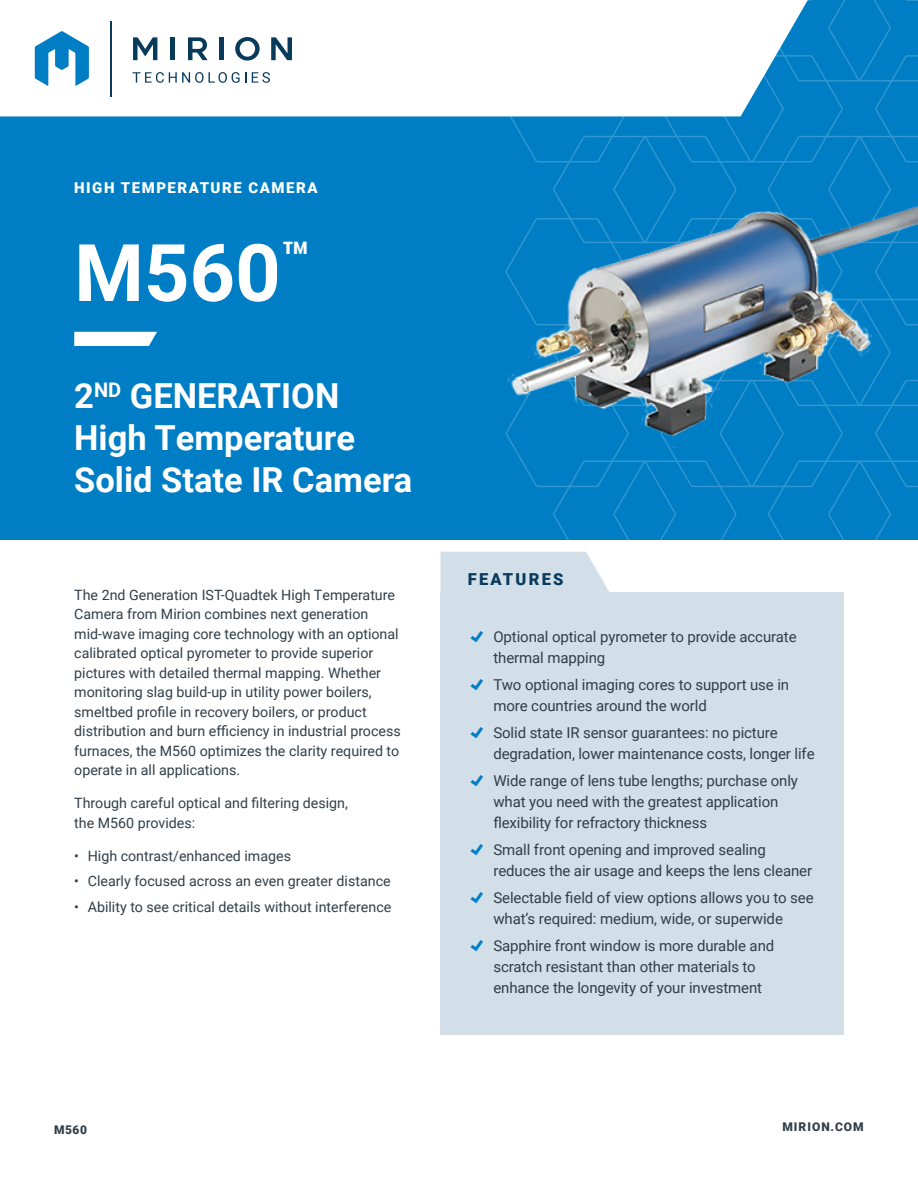
<style>
.page{position:relative;width:918px;height:1188px;background:#fff}
.page>*{position:absolute;margin:0;border:0;box-sizing:border-box;transform-origin:0 0}
.Cover_Title{font:700 79.5px "Roboto";color:#fff}
.H2_Subhead{font:700 34.5px/42px "Roboto";color:#fff}
.H3_Subhead{font:900 16.5px "Roboto";letter-spacing:.135em;color:#083a5c}
.t1{font:15px/21px "Roboto";letter-spacing:-.005em;color:#313e48}
.H3_Subhead-2{font:900 15px "Roboto";letter-spacing:.1em;color:#fff}
.Body{font:14.25px/19.5px "Roboto";color:#313e48}
.t2{font:900 12px "Roboto";letter-spacing:.085em;color:#313e48}
</style>
<div class="page">
<div style="left:0;top:0;width:918px;height:540px;background:#007ec5"></div>
<div style="left:0;top:0;width:440px;height:116px;background:#fff"></div>
<svg style="left:74px;top:332px;width:83px;height:14px"></svg>
<div style="left:440px;top:593px;width:404px;height:442px;background:#d2dfe8"></div>
<svg style="left:440px;top:0;width:478px;height:593px"></svg>
<svg style="left:35px;top:31px;width:54px;height:55px"></svg>
<svg style="left:133px;top:37px;width:24px;height:23px"></svg>
<div style="left:170px;top:37px;width:5px;height:23px;background:#083a5c"></div>
<svg style="left:188px;top:37px;width:20px;height:23px"></svg>
<hr style="left:219px;top:37px;width:4px;height:23px;background:#083a5c">
<svg style="left:235px;top:37px;width:25px;height:24px"></svg>
<svg style="left:271px;top:37px;width:21px;height:23px"></svg>
<hr style="left:110px;top:21px;width:2px;height:75px;background:#083a5c">
<svg style="left:132px;top:72px;width:114px;height:11px"></svg>
<svg style="left:252px;top:72px;width:18px;height:11px"></svg>
<img style="left:440px;top:126px;width:478px;height:388px">
<p class="H3_Subhead-2" style="left:74px;top:177px;width:245px">HIGH TEMPERATURE CAMERA</p>
<p class="Cover_Title" style="left:74px;top:217px;width:237px">M560<sup>™</sup></p>
<p class="H2_Subhead" style="left:74px;top:374px;width:340px">2<sup>ND</sup> GENERATION<br>High Temperature<br>Solid State IR Camera</p>
<p class="Body" style="left:74px;top:585px;width:328px">The 2nd Generation IST-Quadtek High Temperature Camera from Mirion combines next generation mid-wave imaging core technology with an optional calibrated optical pyrometer to provide superior pictures with detailed thermal mapping. Whether monitoring slag build-up in utility power boilers, smeltbed profile in recovery boilers, or product distribution and burn efficiency in industrial process furnaces, the M560 optimizes the clarity required to operate in all applications.</p>
<p class="Body" style="left:74px;top:793px;width:275px">Through careful optical and filtering design, the M560 provides:</p>
<p class="Body" style="left:74px;top:846px;width:218px">• High contrast/enhanced images</p>
<p class="Body" style="left:74px;top:871px;width:318px">• Clearly focused across an even greater distance</p>
<p class="Body" style="left:74px;top:897px;width:319px">• Ability to see critical details without interference</p>
<p class="H3_Subhead" style="left:468px;top:567px;width:97px">FEATURES</p>
<p class="t1" style="left:493px;top:626px;width:305px">Optional optical pyrometer to provide accurate thermal mapping</p>
<p class="t1" style="left:493px;top:674px;width:297px">Two optional imaging cores to support use in more countries around the world</p>
<p class="t1" style="left:493px;top:722px;width:323px">Solid state IR sensor guarantees: no picture degradation, lower maintenance costs, longer life</p>
<p class="t1" style="left:493px;top:770px;width:306px">Wide range of lens tube lengths; purchase only what you need with the greatest application flexibility for refractory thickness</p>
<p class="t1" style="left:493px;top:839px;width:320px">Small front opening and improved sealing reduces the air usage and keeps the lens cleaner</p>
<p class="t1" style="left:493px;top:887px;width:322px">Selectable field of view options allows you to see what’s required: medium, wide, or superwide</p>
<p class="t1" style="left:493px;top:935px;width:282px">Sapphire front window is more durable and scratch resistant than other materials to enhance the longevity of your investment</p>
<p class="t2" style="left:54px;top:1122px;width:35px">M560</p>
<p class="t2" style="left:782px;top:1119px;width:83px">MIRION.COM</p>
</div>
